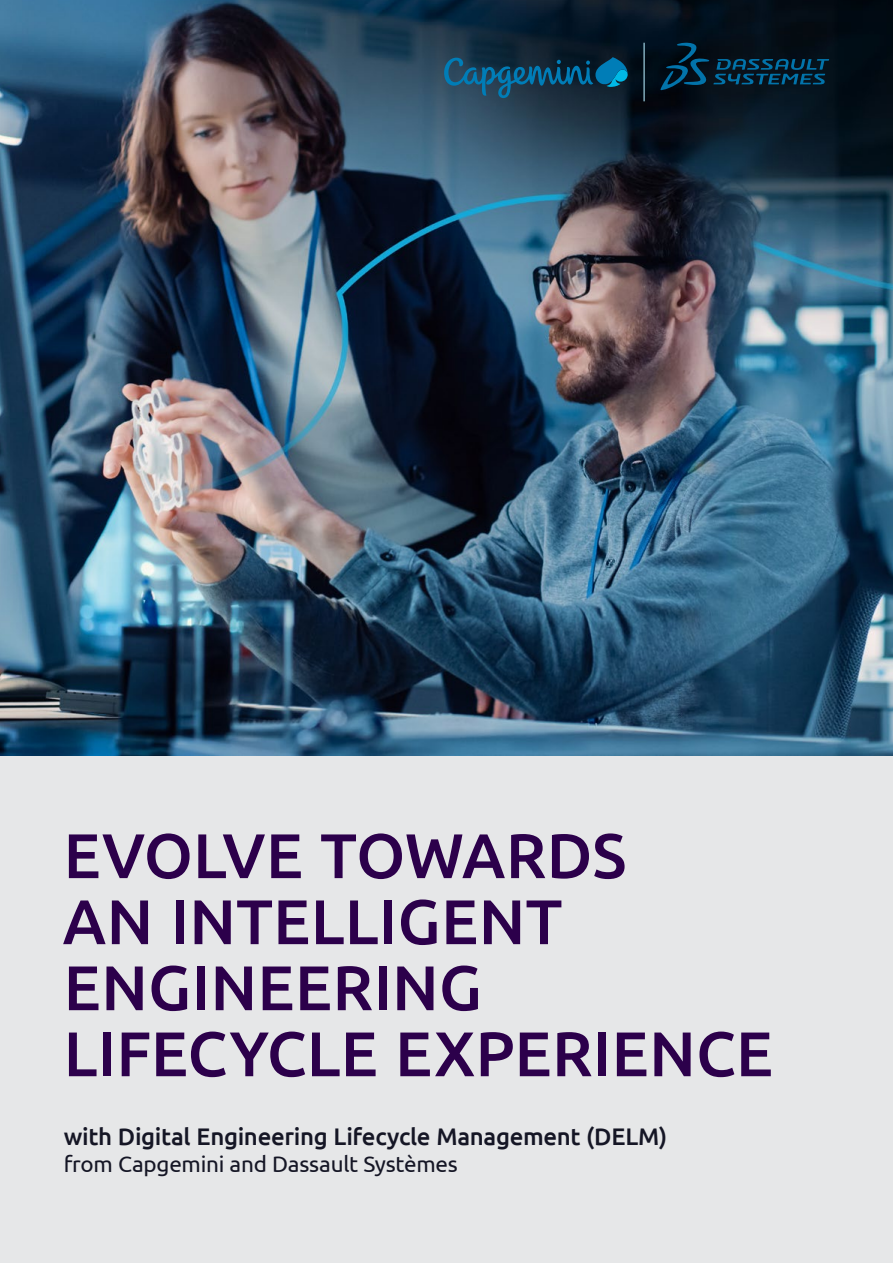
<style>
.page{position:relative;width:893px;height:1263px;background:#e6e7e8}
.page>*{position:absolute;margin:0;border:0;box-sizing:border-box;transform-origin:0 0}
.t1{font:500 63px/66px "Ubuntu";letter-spacing:.005em;color:#2c004b}
.t2{font:500 24px "Ubuntu";letter-spacing:-.015em;color:#151625}
.t3{font:22.5px "Ubuntu";letter-spacing:-.015em;color:#151625}
</style>
<div class="page">
<img style="left:0;top:0;width:893px;height:755px">
<hr style="left:643px;top:43px;width:2px;height:58px;background:#aadff0">
<svg style="left:660px;top:43px;width:169px;height:47px;background:#042335"></svg>
<svg style="left:444px;top:57px;width:184px;height:41px;background:#124662"></svg>
<p class="t1" style="left:63px;top:820px;width:712px">EVOLVE TOWARDS<br>AN INTELLIGENT<br>ENGINEERING<br>LIFECYCLE EXPERIENCE</p>
<p class="t2" style="left:64px;top:1121px;width:605px">with Digital Engineering Lifecycle Management (DELM)</p>
<p class="t3" style="left:64px;top:1150px;width:396px">from Capgemini and Dassault Systèmes</p>
</div>
